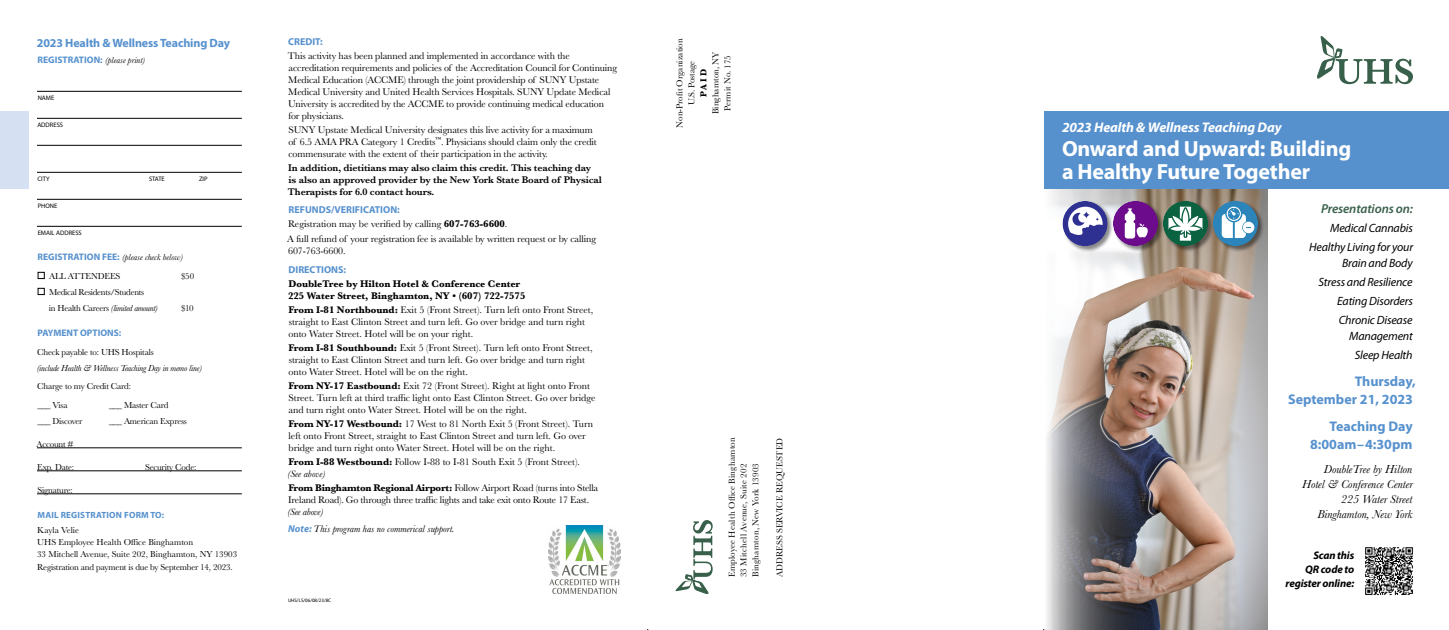
<style>
.page{position:relative;width:1449px;height:630px;background:#fff}
.page>*{position:absolute;margin:0;border:0;box-sizing:border-box;transform-origin:0 0}
.t1{font:700 22px/23px "Myriad Pro";letter-spacing:-.01em;color:#fff}
.t2{font:700 14px/18px "Myriad Pro";color:#5691ce;text-align:right}
.t3{font:italic 700 14px "Myriad Pro";letter-spacing:-.01em;color:#fff}
.t4{font:italic 600 13px "Myriad Pro";letter-spacing:-.01em;color:#385f4a}
.t5{font:italic 12px/19px "Myriad Pro";letter-spacing:-.015em;color:#000;text-align:right}
.t6{font:italic 12px/15px "Baskerville";color:#000;text-align:right}
.t7{font:700 12px "Myriad Pro";letter-spacing:-.01em;color:#5691ce}
.t8{font:italic 700 11px/14px "Myriad Pro";letter-spacing:-.015em;color:#000;text-align:right}
.t9{font:10px/12px "Baskerville";letter-spacing:-.01em;color:#000}
.t10{font:600 10px/12px "Baskerville";letter-spacing:-.01em;color:#000}
.t11{font:700 10px/12px "Baskerville";color:#000}
.t12{font:italic 10px/17px "Baskerville";color:#000}
.t13{font:700 10px "Myriad Pro";color:#5691ce}
.t14{font:700 9.5px "Myriad Pro";color:#5691ce}
.t15{font:9px/12px "Baskerville";letter-spacing:-.01em;color:#000;text-align:center}
.t16{font:9px/12px "Baskerville";letter-spacing:.02em;color:#000}
.t17{font:9px/16px "Baskerville";letter-spacing:-.03em;color:#000}
.t18{font:italic 9px "Baskerville";letter-spacing:-.02em;color:#000}
.t19{font:italic 9px "Baskerville";color:#000}
.t20{font:700 9px "Myriad Pro";letter-spacing:.02em;color:#5691ce}
.t21{font:700 9px "Baskerville";color:#000}
.t22{font:9px "Baskerville";color:#000}
.t23{font:6.5px "Myriad Pro";color:#000}
.t24{font:5px "Myriad Pro";color:#000}
.s1{font-family:"Baskerville";font-weight:400;font-style:italic;font-size:9px;color:#000}
.s2{font-family:"Myriad Pro";font-weight:700;font-style:normal;font-size:9.5px;color:#5691ce}
.s3{font-style:italic}
.s4{font-weight:700}
.s5{font-family:"Myriad Pro";font-weight:700;color:#5691ce}
</style>
<div class="page">
<div style="left:0;top:111px;width:29px;height:78px;background:#d5e0f3"></div>
<hr style="left:37px;top:91px;width:205px;height:1px;background:#000">
<hr style="left:37px;top:118px;width:205px;height:1px;background:#000">
<hr style="left:37px;top:145px;width:205px;height:1px;background:#000">
<hr style="left:37px;top:172px;width:205px;height:1px;background:#000">
<hr style="left:37px;top:199px;width:205px;height:1px;background:#000">
<hr style="left:37px;top:226px;width:205px;height:1px;background:#000">
<hr style="left:37px;top:448px;width:205px;height:1px;background:#000">
<hr style="left:37px;top:471px;width:205px;height:1px;background:#000">
<hr style="left:37px;top:494px;width:205px;height:1px;background:#000">
<svg style="left:1317px;top:36px;width:96px;height:48px"></svg>
<svg style="left:676px;top:520px;width:37px;height:74px"></svg>
<img style="left:1047px;top:189px;width:221px;height:440px">
<div style="left:1044px;top:111px;width:405px;height:78px;background:#5691ce"></div>
<div style="left:1062px;top:200px;width:202px;height:52px;background:#000;opacity:.46"></div>
<div style="left:1113px;top:201px;width:45px;height:45px;background:#6c0b8c;border-radius:50%"></div>
<svg style="left:1125px;top:208px;width:23px;height:31px"></svg>
<div style="left:1163px;top:201px;width:45px;height:45px;background:#0a6241;border-radius:50%"></div>
<div style="left:1213px;top:201px;width:45px;height:45px;background:#2b85bb;border-radius:50%"></div>
<svg style="left:1222px;top:207px;width:32px;height:31px"></svg>
<div style="left:1063px;top:201px;width:45px;height:45px;background:#2e3192;border-radius:50%"></div>
<svg style="left:1168px;top:207px;width:34px;height:34px"></svg>
<svg style="left:1068px;top:207px;width:35px;height:28px"></svg>
<img style="left:1365px;top:547px;width:48px;height:48px">
<img style="left:549px;top:526px;width:72px;height:68px">
<p class="t7" style="left:37px;top:35px;width:195px">2023 Health &amp; Wellness Teaching Day</p>
<p class="t14" style="left:38px;top:53px;width:109px">REGISTRATION: <span class="s1">(please print)</span></p>
<p class="t23" style="left:38px;top:93px;width:18px">NAME</p>
<p class="t23" style="left:37px;top:120px;width:27px">ADDRESS</p>
<p class="t23" style="left:38px;top:174px;width:14px">CITY</p>
<p class="t23" style="left:149px;top:174px;width:17px">STATE</p>
<p class="t23" style="left:199px;top:174px;width:10px">ZIP</p>
<p class="t23" style="left:38px;top:201px;width:21px">PHONE</p>
<p class="t23" style="left:38px;top:228px;width:46px">EMAIL ADDRESS</p>
<p class="t19" style="left:38px;top:251px;width:147px"><span class="s2">REGISTRATION FEE:</span> (please check below)</p>
<p class="t15" style="left:38px;top:270px;width:84px">■ ALL ATTENDEES</p>
<p class="t15" style="left:181px;top:270px;width:15px">$50</p>
<p class="t17" style="left:49px;top:284px;width:111px;text-indent:-11px">■ Medical Residents/Students<br>in Health Careers <span class="s3">(limited amount)</span></p>
<p class="t22" style="left:181px;top:302px;width:14px">$10</p>
<p class="t14" style="left:38px;top:326px;width:85px">PAYMENT OPTIONS:</p>
<p class="t15" style="left:37px;top:346px;width:118px">Check payable to: UHS Hospitals</p>
<p class="t18" style="left:37px;top:362px;width:167px">(include Health &amp; Wellness Teaching Day in memo line)</p>
<p class="t15" style="left:37px;top:376px;width:95px;line-height:19px;text-align:left">Charge to my Credit Card: ___ Visa</p>
<p class="t15" style="left:109px;top:399px;width:61px">___ Master Card</p>
<p class="t15" style="left:37px;top:415px;width:47px">___ Discover</p>
<p class="t15" style="left:109px;top:415px;width:79px">___ American Express</p>
<p class="t15" style="left:36px;top:438px;width:39px">Account #</p>
<p class="t15" style="left:37px;top:461px;width:38px">Exp. Date:</p>
<p class="t15" style="left:145px;top:461px;width:53px">Security Code:</p>
<p class="t15" style="left:37px;top:484px;width:37px">Signature:</p>
<p class="t20" style="left:38px;top:509px;width:128px">MAIL REGISTRATION FORM TO:</p>
<p class="t15" style="left:37px;top:524px;width:202px;text-align:left">Kayla Velie<br>UHS Employee Health Office Binghamton<br>33 Mitchell Avenue, Suite 202, Binghamton, NY 13903</p>
<p class="t15" style="left:37px;top:561px;width:197px">Registration and payment is due by September 14, 2023.</p>
<p class="t13" style="left:288px;top:35px;width:36px">CREDIT:</p>
<p class="t9" style="left:288px;top:50px;width:331px">This activity has been planned and implemented in accordance with the accreditation requirements and policies of the Accreditation Council for Continuing Medical Education (ACCME) through the joint providership of SUNY Upstate Medical University and United Health Services Hospitals. SUNY Update Medical University is accredited by the ACCME to provide continuing medical education for physicians.</p>
<p class="t9" style="left:288px;top:124px;width:310px">SUNY Upstate Medical University designates this live activity for a maximum of 6.5 AMA PRA Category 1 Credits<sup>™</sup>. Physicians should claim only the credit commensurate with the extent of their participation in the activity.</p>
<p class="t10" style="left:288px;top:161px;width:316px">In addition, dietitians may also claim this credit. This teaching day<br>is also an approved provider by the New York State Board of Physical<br>Therapists for 6.0 contact hours.</p>
<p class="t13" style="left:289px;top:203px;width:113px">REFUNDS/VERIFICATION:</p>
<p class="t9" style="left:287px;top:216px;width:310px;line-height:15px">Registration may be verified by calling <span class="s4">607-763-6600</span>.<br>A full refund of your registration fee is available by written request or by calling</p>
<p class="t9" style="left:288px;top:245px;width:59px">607-763-6600.</p>
<p class="t13" style="left:289px;top:263px;width:59px">DIRECTIONS:</p>
<p class="t11" style="left:288px;top:278px;width:239px">DoubleTree by Hilton Hotel &amp; Conference Center<br>225 Water Street, Binghamton, NY • (607) 722-7575</p>
<p class="t9" style="left:288px;top:304px;width:306px"><span class="s4">From I-81 Northbound:</span> Exit 5 (Front Street). Turn left onto Front Street, straight to East Clinton Street and turn left. Go over bridge and turn right onto Water Street. Hotel will be on your right.</p>
<p class="t9" style="left:288px;top:342px;width:306px"><span class="s4">From I-81 Southbound:</span> Exit 5 (Front Street). Turn left onto Front Street, straight to East Clinton Street and turn left. Go over bridge and turn right onto Water Street. Hotel will be on the right.</p>
<p class="t9" style="left:288px;top:380px;width:309px"><span class="s4">From NY-17 Eastbound:</span> Exit 72 (Front Street). Right at light onto Front<br>Street. Turn left at third traffic light onto East Clinton Street. Go over bridge and turn right onto Water Street. Hotel will be on the right.</p>
<p class="t9" style="left:288px;top:418px;width:306px"><span class="s4">From NY-17 Westbound:</span> 17 West to 81 North Exit 5 (Front Street). Turn left onto Front Street, straight to East Clinton Street and turn left. Go over bridge and turn right onto Water Street. Hotel will be on the right.</p>
<p class="t9" style="left:287px;top:456px;width:294px"><span class="s4">From I-88 Westbound:</span> Follow I-88 to I-81 South Exit 5 (Front Street). <span class="s3">(See above)</span></p>
<p class="t9" style="left:288px;top:482px;width:312px"><span class="s4">From Binghamton Regional Airport:</span> Follow Airport Road (turns into Stella<br>Ireland Road). Go through three traffic lights and take exit onto Route 17 East.</p>
<p class="t12" style="left:287px;top:503px;width:169px">(See above)<br><span class="s5">Note:</span> This program has no commerical support.</p>
<p class="t24" style="left:288px;top:597px;width:45px">UHS/LS/06/08/23/8C</p>
<p class="t15" style="left:674px;top:128px;width:91px;rotate:-90deg">Non-Profit Organization<br>U.S. Postage</p>
<p class="t15" style="left:710px;top:114px;width:64px;rotate:-90deg">Binghamton, NY<br>Permit No. 175</p>
<p class="t21" style="left:697px;top:97px;width:31px;rotate:-90deg">P A I D</p>
<p class="t16" style="left:726px;top:577px;width:141px;rotate:-90deg">Employee Health Office Binghamton<br>33 Mitchell Avenue, Suite 202<br>Binghamton, New York 13903</p>
<p class="t15" style="left:774px;top:577px;width:141px;rotate:-90deg">ADDRESS SERVICE REQUESTED</p>
<h2 class="t3" style="left:1062px;top:118px;width:221px">2023 Health &amp; Wellness Teaching Day</h2>
<h1 class="t1" style="left:1062px;top:136px;width:291px">Onward and Upward: Building a Healthy Future Together</h1>
<h3 class="t4" style="left:1321px;top:201px;width:93px">Presentations on:</h3>
<p class="t5" style="left:1309px;top:218px;width:105px">Medical Cannabis<br>Healthy Living for your</p>
<p class="t5" style="left:1319px;top:253px;width:96px">Brain and Body<br>Stress and Resilience<br>Eating Disorders<br>Chronic Disease</p>
<p class="t5" style="left:1349px;top:326px;width:65px;text-align:center">Management<br>Sleep Health</p>
<h2 class="t2" style="left:1288px;top:372px;width:129px">Thursday,<br>September 21, 2023</h2>
<h2 class="t2" style="left:1310px;top:417px;width:104px">Teaching Day<br>8:00am–4:30pm</h2>
<p class="t6" style="left:1302px;top:462px;width:112px">DoubleTree by Hilton<br>Hotel &amp; Conference Center<br>225 Water Street<br>Binghamton, New York</p>
<p class="t8" style="left:1285px;top:548px;width:70px">Scan this<br>QR code to register online:</p>
</div>
